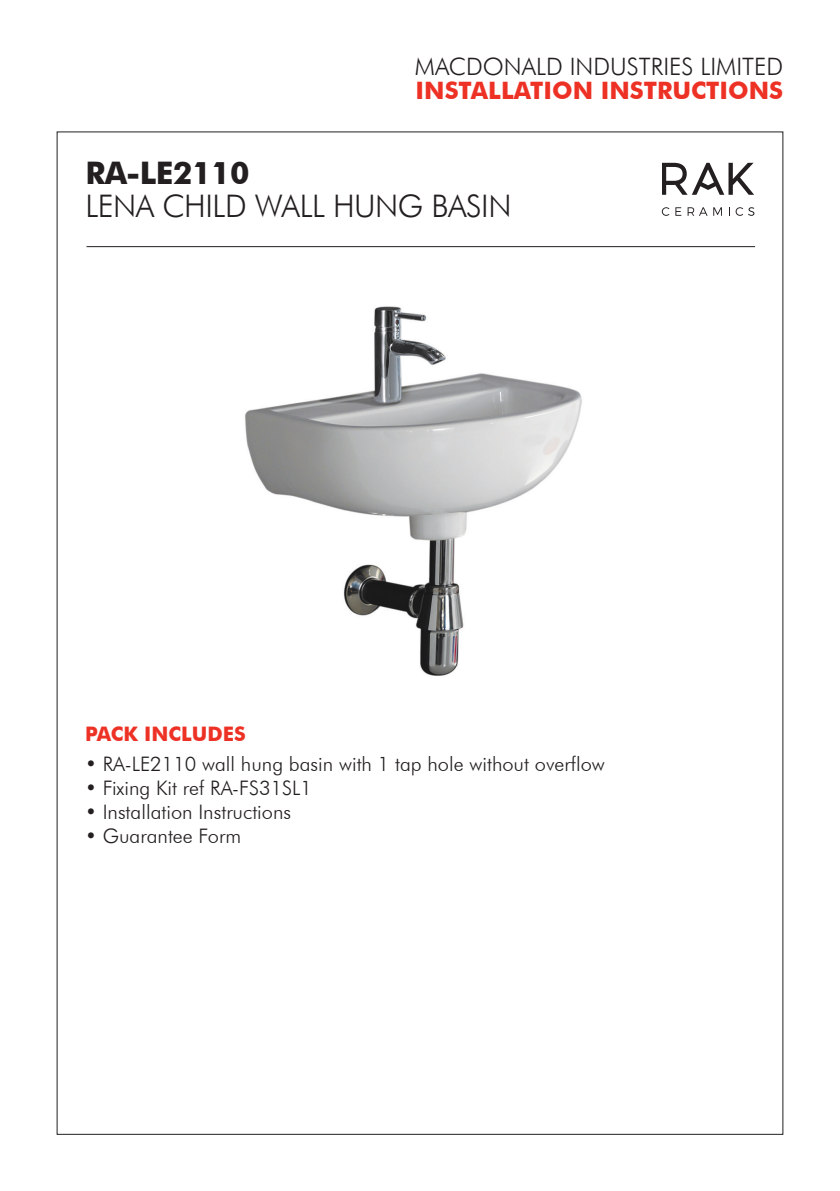
<style>
.page{position:relative;width:840px;height:1191px;background:#fff}
.page>*{position:absolute;margin:0;border:0;box-sizing:border-box;transform-origin:0 0}
.t1{font:300 31px "Futura BT";letter-spacing:-.015em;color:#231f20}
.t2{font:700 31px "Futura BT";letter-spacing:-.015em;color:#231f20}
.t3{font:300 24px/24px "Futura BT";color:#231f20}
.t4{font:300 20px "Futura BT";color:#231f20}
.t5{font:700 20px "Futura BT";color:#ed3124}
.s1{font-weight:700;color:#ed3124}
</style>
<div class="page">
<img style="left:245px;top:306px;width:337px;height:370px">
<hr style="left:86px;top:246px;width:668px;height:1px;background:#231f20">
<svg style="left:661px;top:207px;width:8px;height:9px"></svg>
<svg style="left:675px;top:207px;width:6px;height:9px"></svg>
<svg style="left:687px;top:207px;width:34px;height:9px"></svg>
<svg style="left:735px;top:207px;width:19px;height:9px"></svg>
<svg style="left:662px;top:163px;width:91px;height:32px"></svg>
<p class="t3" style="left:415px;top:54px;width:369px">MACDONALD INDUSTRIES LIMITED<br><span class="s1">INSTALLATION INSTRUCTIONS</span></p>
<p class="t2" style="left:85px;top:154px;width:165px">RA-LE2110</p>
<p class="t1" style="left:85px;top:187px;width:427px">LENA CHILD WALL HUNG BASIN</p>
<p class="t5" style="left:85px;top:722px;width:162px">PACK INCLUDES</p>
<p class="t4" style="left:85px;top:751px;width:521px">• RA-LE2110 wall hung basin with 1 tap hole without overflow</p>
<p class="t4" style="left:85px;top:775px;width:228px">• Fixing Kit ref RA-FS31SL1</p>
<p class="t4" style="left:85px;top:799px;width:207px">• Installation Instructions</p>
<p class="t4" style="left:85px;top:823px;width:157px">• Guarantee Form</p>
</div>
